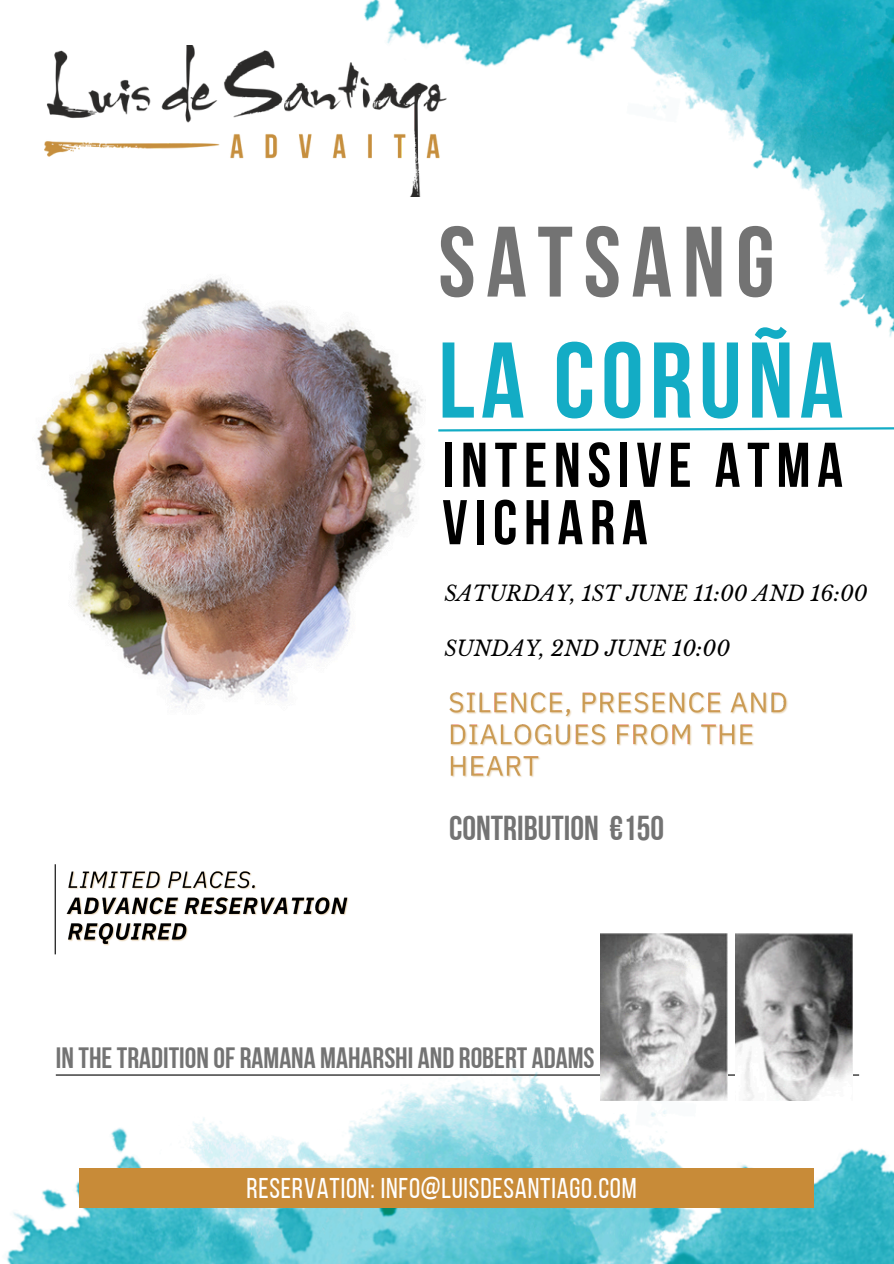
<style>
.page{position:relative;width:894px;height:1264px;background:#fff}
.page>*{position:absolute;margin:0;border:0;box-sizing:border-box;transform-origin:0 0}
.t1{font:107.25px "Bebas Neue Cyrillic";letter-spacing:.055em;color:#13acc5}
.t2{font:700 99.75px "Bebas Neue";letter-spacing:.105em;color:#737373}
.t3{font:63px/57.3px "Bebas Neue Cyrillic";letter-spacing:.105em;color:#000}
.t4{font:34.5px "Bebas Neue Cyrillic";color:#737373}
.t5{font:29.25px "Bebas Neue Cyrillic";color:#737373}
.t6{font:28.5px "Bebas Neue";letter-spacing:.03em;color:#fff}
.t7{font:italic 21px "Libre Baskerville";color:#000}
</style>
<div class="page">
<img style="left:792px;top:174px;width:101px;height:163px">
<img style="left:191px;top:0;width:702px;height:174px">
<img style="left:6px;top:1043px;width:887px;height:220px">
<img style="left:44px;top:46px;width:402px;height:150px">
<div style="left:80px;top:1168px;width:733px;height:40px;background:#c88b38"></div>
<img style="left:600px;top:933px;width:127px;height:167px">
<img style="left:735px;top:933px;width:117px;height:167px">
<img style="left:449px;top:692px;width:339px;height:85px">
<img style="left:66px;top:871px;width:283px;height:75px">
<hr style="left:55px;top:864px;width:1px;height:90px;background:#000">
<svg style="left:438px;top:427px;width:455px;height:5px"></svg>
<img style="left:37px;top:278px;width:389px;height:429px">
<p class="t2" style="left:438px;top:222px;width:338px">SATSANG</p>
<h2 class="t1" style="left:438px;top:337px;width:406px">LA CORUÑA</h2>
<p class="t3" style="left:442px;top:442px;width:402px">INTENSIVE ATMA<br>VICHARA</p>
<h3 class="t7" style="left:444px;top:580px;width:425px">SATURDAY, 1ST JUNE 11:00 AND 16:00</h3>
<h4 class="t7" style="left:444px;top:635px;width:287px">SUNDAY, 2ND JUNE 10:00</h4>
<p class="t4" style="left:449px;top:814px;width:216px">CONTRIBUTION €150</p>
<p class="t5" style="left:56px;top:1045px;width:540px">IN THETRADITION OF RAMANA MAHARSHI AND ROBERT ADAMS</p>
<p class="t6" style="left:246px;top:1176px;width:392px">RESERVATION: INFO@LUISDESANTIAGO.COM</p>
</div>
